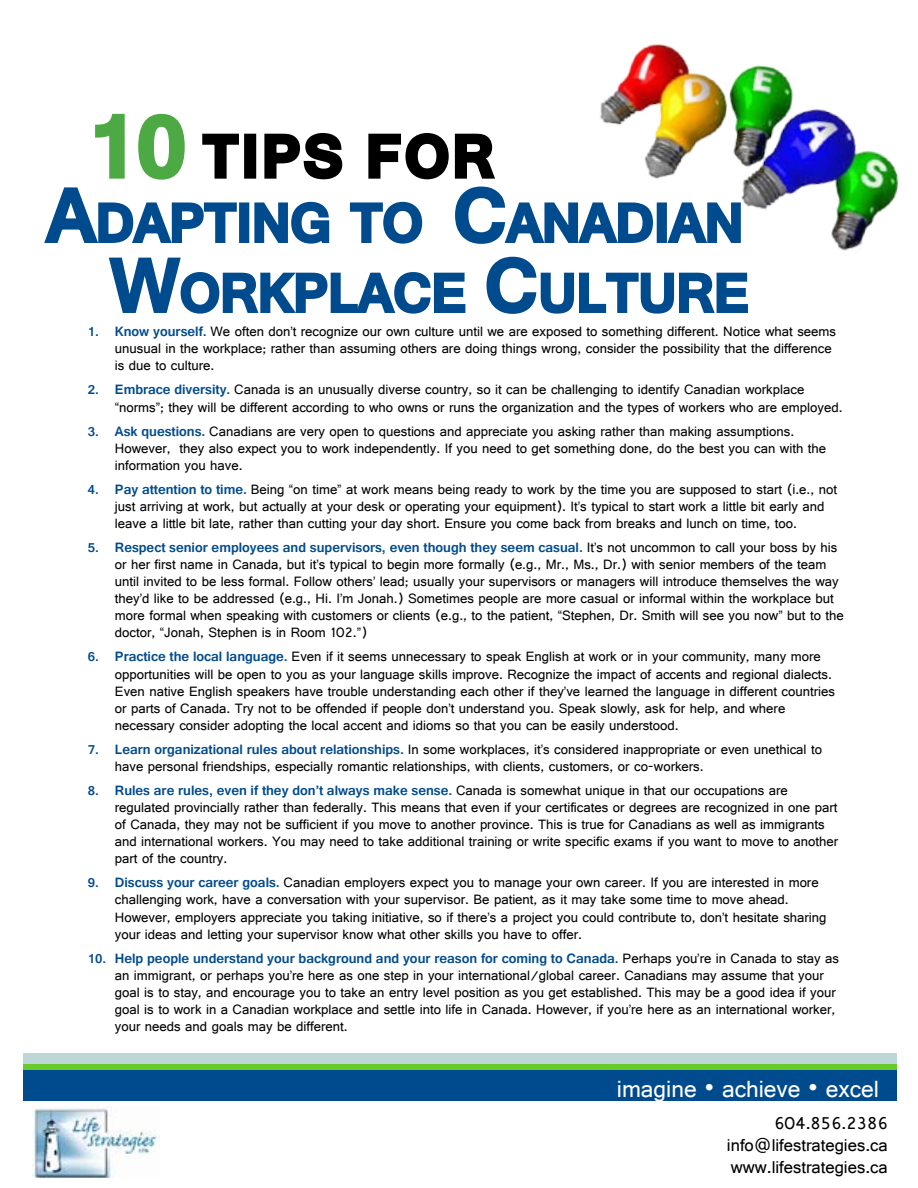
<style>
.page{position:relative;width:918px;height:1188px;background:#fff}
.page>*{position:absolute;margin:0;border:0;box-sizing:border-box;transform-origin:0 0}
.t1{font:700 61.5px "Gautami";letter-spacing:.06em;color:#000}
.t2{font:700 56.7px "Gautami";color:#004b8d}
.t3{font:24.6px "Gautami";color:#fff}
.t4{font:18px/21.6px "Gautami";color:#000;text-align:justify}
.t5{font:14.25px/17.1px "Gautami";color:#000}
.s1{font-size:90px;color:#4da944}
.s2{font-size:79.5px}
.s3{font-weight:700;font-size:13.5px;color:#004b8d}
.s4{font-weight:700;color:#004b8d}
</style>
<div class="page">
<div style="left:23px;top:1053px;width:874px;height:11px;background:#bdd7d8"></div>
<div style="left:23px;top:1070px;width:874px;height:30px;background:#004b8d"></div>
<div style="left:23px;top:1064px;width:874px;height:6px;background:#69ca2b"></div>
<img style="left:33px;top:1108px;width:127px;height:70px">
<img style="left:622px;top:44px;width:277px;height:207px">
<svg style="left:44px;top:81px;width:705px;height:233px"></svg>
<h1 class="t1" style="left:88px;top:119px;width:407px"><span class="s1">10</span> TIPS FOR</h1>
<h2 class="t2" style="left:46px;top:189px;width:698px"><span class="s2">A</span>DAPTING TO <span class="s2">C</span>ANADIAN</h2>
<h2 class="t2" style="left:110px;top:259px;width:641px"><span class="s2">W</span>ORKPLACE <span class="s2">C</span>ULTURE</h2>
<p class="t5" style="left:115px;top:323px;width:723px;text-indent:-27px"><span class="s3">1.</span> <span class="s4">Know yourself.</span> We often don’t recognize our own culture until we are exposed to something different. Notice what seems unusual in the workplace; rather than assuming others are doing things wrong, consider the possibility that the difference is due to culture.</p>
<p class="t5" style="left:115px;top:381px;width:729px;text-indent:-27px"><span class="s3">2.</span> <span class="s4">Embrace diversity.</span> Canada is an unusually diverse country, so it can be challenging to identify Canadian workplace “norms”; they will be different according to who owns or runs the organization and the types of workers who are employed.</p>
<p class="t5" style="left:115px;top:422px;width:713px;text-indent:-27px"><span class="s3">3.</span> <span class="s4">Ask questions.</span> Canadians are very open to questions and appreciate you asking rather than making assumptions.<br>However, they also expect you to work independently. If you need to get something done, do the best you can with the information you have.</p>
<p class="t5" style="left:115px;top:480px;width:724px;text-indent:-27px"><span class="s3">4.</span> <span class="s4">Pay attention to time.</span> Being “on time” at work means being ready to work by the time you are supposed to start (i.e., not just arriving at work, but actually at your desk or operating your equipment). It’s typical to start work a little bit early and leave a little bit late, rather than cutting your day short. Ensure you come back from breaks and lunch on time, too.</p>
<p class="t5" style="left:115px;top:539px;width:730px;text-indent:-27px"><span class="s3">5.</span> <span class="s4">Respect senior employees and supervisors, even though they seem casual.</span> It’s not uncommon to call your boss by his or her first name in Canada, but it’s typical to begin more formally (e.g., Mr., Ms., Dr.) with senior members of the team until invited to be less formal. Follow others’ lead; usually your supervisors or managers will introduce themselves the way they’d like to be addressed (e.g., Hi. I’m Jonah.) Sometimes people are more casual or informal within the workplace but more formal when speaking with customers or clients (e.g., to the patient, “Stephen, Dr. Smith will see you now” but to the doctor, “Jonah, Stephen is in Room 102.”)</p>
<p class="t5" style="left:115px;top:648px;width:722px;text-indent:-27px"><span class="s3">6.</span> <span class="s4">Practice the local language.</span> Even if it seems unnecessary to speak English at work or in your community, many more opportunities will be open to you as your language skills improve. Recognize the impact of accents and regional dialects.<br>Even native English speakers have trouble understanding each other if they’ve learned the language in different countries or parts of Canada. Try not to be offended if people don’t understand you. Speak slowly, ask for help, and where necessary consider adopting the local accent and idioms so that you can be easily understood.</p>
<p class="t5" style="left:115px;top:740px;width:709px;text-indent:-27px"><span class="s3">7.</span> <span class="s4">Learn organizational rules about relationships.</span> In some workplaces, it’s considered inappropriate or even unethical to have personal friendships, especially romantic relationships, with clients, customers, or co-workers.</p>
<p class="t5" style="left:115px;top:782px;width:725px;text-indent:-27px"><span class="s3">8.</span> <span class="s4">Rules are rules, even if they don’t always make sense.</span> Canada is somewhat unique in that our occupations are regulated provincially rather than federally. This means that even if your certificates or degrees are recognized in one part of Canada, they may not be sufficient if you move to another province. This is true for Canadians as well as immigrants and international workers. You may need to take additional training or write specific exams if you want to move to another part of the country.</p>
<p class="t5" style="left:115px;top:874px;width:713px;text-indent:-27px"><span class="s3">9.</span> <span class="s4">Discuss your career goals.</span> Canadian employers expect you to manage your own career. If you are interested in more challenging work, have a conversation with your supervisor. Be patient, as it may take some time to move ahead.<br>However, employers appreciate you taking initiative, so if there’s a project you could contribute to, don’t hesitate sharing your ideas and letting your supervisor know what other skills you have to offer.</p>
<p class="t5" style="left:115px;top:949px;width:726px;text-indent:-27px"><span class="s3">10.</span> <span class="s4">Help people understand your background and your reason for coming to Canada.</span> Perhaps you’re in Canada to stay as an immigrant, or perhaps you’re here as one step in your international/global career. Canadians may assume that your goal is to stay, and encourage you to take an entry level position as you get established. This may be a good idea if your goal is to work in a Canadian workplace and settle into life in Canada. However, if you’re here as an international worker, your needs and goals may be different.</p>
<h3 class="t3" style="left:617px;top:1074px;width:264px">imagine • achieve • excel</h3>
<p class="t4" style="left:727px;top:1112px;width:162px;text-indent:47px">604.856.2386 info@lifestrategies.ca www.lifestrategies.ca</p>
</div>
